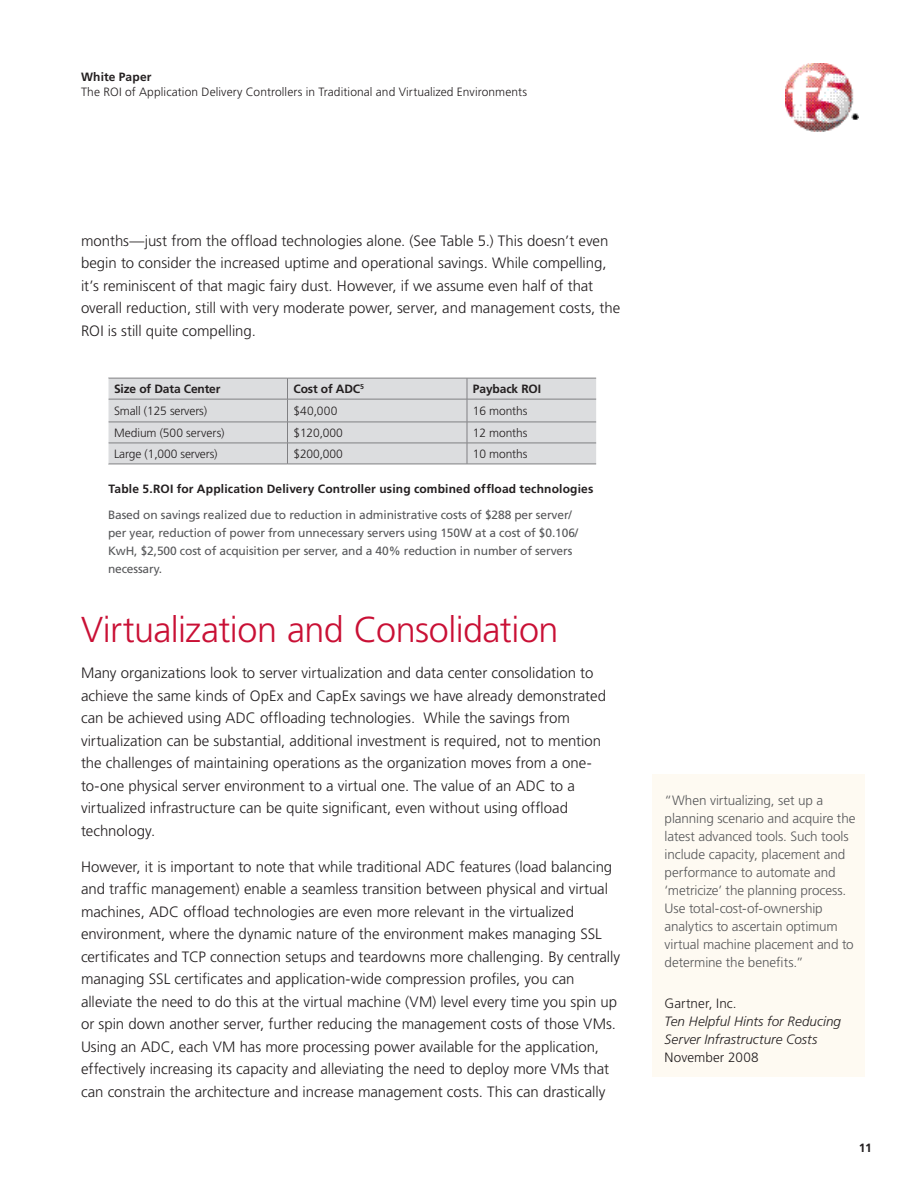
<style>
.page{position:relative;width:918px;height:1188px;background:#fff}
.page>*{position:absolute;margin:0;border:0;box-sizing:border-box;transform-origin:0 0}
.WP-Section_Header{font:300 36px "Frutiger LT Std";letter-spacing:-.015em;color:#c91035}
.WP-Copy{font:300 15px/22.5px "Frutiger LT Std";color:#231f20}
.WP-Copy-2{font:300 13.5px/18px "Frutiger LT Std";letter-spacing:-.01em;color:#57585a}
.WP-Copy-3{font:italic 300 13.5px/18px "Frutiger LT Std";letter-spacing:.005em;color:#231f20}
.WP-Copy-4{font:300 13.5px "Frutiger LT Std";letter-spacing:.005em;color:#231f20}
.WP_FB_copy{font:12px/18px "Frutiger LT Std";letter-spacing:-.01em;color:#57585a}
.WP-Table_Body_Copy{font:300 12px "Frutiger LT Std";color:#231f20}
.WP-Image_Description{font:700 12px "Frutiger LT Std";letter-spacing:.01em;color:#231f20}
.WP-Image_Description-2{font:700 12px "Frutiger LT Std";letter-spacing:-.01em;color:#231f20}
</style>
<div class="page">
<svg style="left:108px;top:378px;width:488px;height:87px"></svg>
<div style="left:652px;top:774px;width:213px;height:302px;background:#fefaf2"></div>
<img style="left:785px;top:64px;width:74px;height:67px">
<p class="WP-Image_Description" style="left:81px;top:70px;width:72px">White Paper</p>
<p class="WP-Table_Body_Copy" style="left:81px;top:85px;width:448px">The ROI of Application Delivery Controllers in Traditional and Virtualized Environments</p>
<p class="WP-Copy" style="left:81px;top:230px;width:541px">months—just from the offload technologies alone. (See Table 5.) This doesn’t even begin to consider the increased uptime and operational savings. While compelling, it’s reminiscent of that magic fairy dust. However, if we assume even half of that overall reduction, still with very moderate power, server, and management costs, the ROI is still quite compelling.</p>
<p class="WP-Image_Description-2" style="left:114px;top:382px;width:108px">Size of Data Center</p>
<p class="WP-Image_Description-2" style="left:293px;top:382px;width:72px">Cost of ADC<sup>5</sup></p>
<p class="WP-Image_Description-2" style="left:473px;top:382px;width:70px">Payback ROI</p>
<p class="WP-Table_Body_Copy" style="left:114px;top:404px;width:95px">Small (125 servers)</p>
<p class="WP-Table_Body_Copy" style="left:293px;top:404px;width:46px">$40,000</p>
<p class="WP-Table_Body_Copy" style="left:473px;top:404px;width:56px">16 months</p>
<p class="WP-Table_Body_Copy" style="left:114px;top:426px;width:112px">Medium (500 servers)</p>
<p class="WP-Table_Body_Copy" style="left:293px;top:426px;width:51px">$120,000</p>
<p class="WP-Table_Body_Copy" style="left:473px;top:426px;width:56px">12 months</p>
<p class="WP-Table_Body_Copy" style="left:114px;top:447px;width:105px">Large (1,000 servers)</p>
<p class="WP-Table_Body_Copy" style="left:293px;top:447px;width:51px">$200,000</p>
<p class="WP-Table_Body_Copy" style="left:473px;top:447px;width:56px">10 months</p>
<p class="WP-Image_Description" style="left:108px;top:481px;width:486px">Table 5.ROI for Application Delivery Controller using combined offload technologies</p>
<p class="WP_FB_copy" style="left:108px;top:506px;width:472px">Based on savings realized due to reduction in administrative costs of $288 per server/ per year, reduction of power from unnecessary servers using 150W at a cost of $0.106/ KwH, $2,500 cost of acquisition per server, and a 40% reduction in number of servers necessary.</p>
<p class="WP-Section_Header" style="left:81px;top:609px;width:479px">Virtualization and Consolidation</p>
<p class="WP-Copy" style="left:81px;top:662px;width:527px">Many organizations look to server virtualization and data center consolidation to achieve the same kinds of OpEx and CapEx savings we have already demonstrated can be achieved using ADC offloading technologies. While the savings from virtualization can be substantial, additional investment is required, not to mention the challenges of maintaining operations as the organization moves from a one&shy;to-one physical server environment to a virtual one. The value of an ADC to a virtualized infrastructure can be quite significant, even without using offload technology.</p>
<p class="WP-Copy" style="left:81px;top:856px;width:541px">However, it is important to note that while traditional ADC features (load balancing and traffic management) enable a seamless transition between physical and virtual machines, ADC offload technologies are even more relevant in the virtualized environment, where the dynamic nature of the environment makes managing SSL certificates and TCP connection setups and teardowns more challenging. By centrally managing SSL certificates and application-wide compression profiles, you can alleviate the need to do this at the virtual machine (VM) level every time you spin up or spin down another server, further reducing the management costs of those VMs.<br>Using an ADC, each VM has more processing power available for the application, effectively increasing its capacity and alleviating the need to deploy more VMs that can constrain the architecture and increase management costs. This can drastically</p>
<p class="WP-Copy-2" style="left:665px;top:792px;width:192px">“When virtualizing, set up a planning scenario and acquire the latest advanced tools. Such tools include capacity, placement and performance to automate and ‘metricize’ the planning process.<br>Use total-cost-of-ownership analytics to ascertain optimum virtual machine placement and to determine the benefits.”</p>
<p class="WP-Copy-4" style="left:665px;top:995px;width:73px">Gartner, Inc.</p>
<p class="WP-Copy-3" style="left:665px;top:1012px;width:178px">Ten Helpful Hints for Reducing<br>Server Infrastructure Costs</p>
<p class="WP-Copy-4" style="left:665px;top:1049px;width:96px">November 2008</p>
<p class="WP-Image_Description" style="left:859px;top:1141px;width:14px">11</p>
</div>
